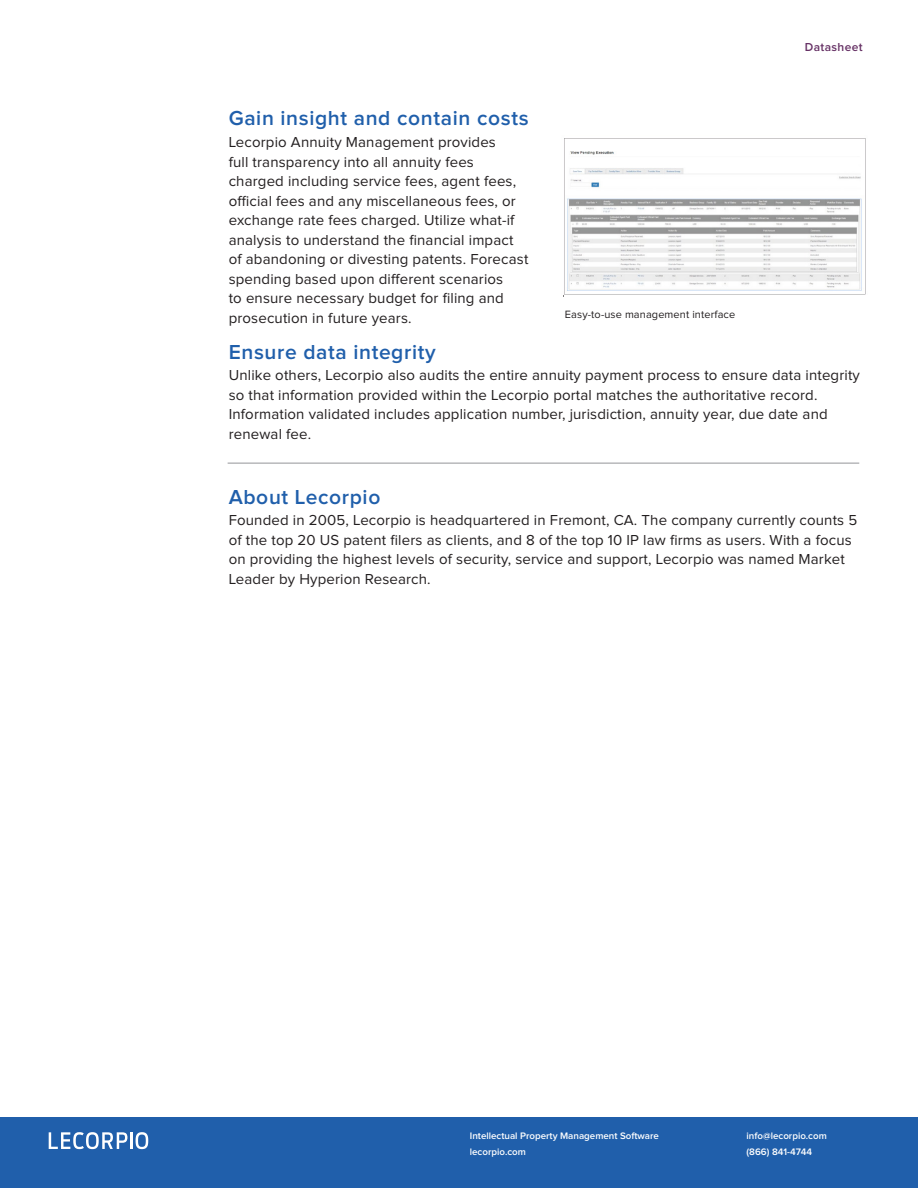
<style>
.page{position:relative;width:918px;height:1188px;background:#fff}
.page>*{position:absolute;margin:0;border:0;box-sizing:border-box;transform-origin:0 0}
.Section_header{font:600 21px "Proxima Nova";letter-spacing:.03em;color:#205fab}
.Body{font:15px/19.5px "Proxima Nova";letter-spacing:.01em;color:#231f20}
.t1{font:600 12px "Proxima Nova";letter-spacing:.03em;color:#663165}
.image_caption{font:10.95px "Proxima Nova";letter-spacing:.01em;color:#231f20}
.t2{font:600 9.75px/15.8px "Proxima Nova";color:#fff}
</style>
<div class="page">
<div style="left:0;top:1117px;width:918px;height:71px;background:#205fab"></div>
<svg style="left:49px;top:1132px;width:78px;height:17px"></svg>
<hr style="left:130px;top:1132px;width:3px;height:17px;background:#fff">
<svg style="left:136px;top:1132px;width:12px;height:17px"></svg>
<hr style="left:228px;top:463px;width:631px;height:1px;background:#939598">
<img style="left:563px;top:138px;width:303px;height:158px">
<p class="Section_header" style="left:229px;top:109px;width:301px">Gain insight and contain costs</p>
<p class="Body" style="left:229px;top:133px;width:301px">Lecorpio Annuity Management provides<br>full transparency into all annuity fees charged including service fees, agent fees, official fees and any miscellaneous fees, or exchange rate fees charged. Utilize what-if analysis to understand the financial impact of abandoning or divesting patents. Forecast spending based upon different scenarios<br>to ensure necessary budget for filing and prosecution in future years.</p>
<p class="image_caption" style="left:565px;top:309px;width:172px">Easy-to-use management interface</p>
<p class="t1" style="left:805px;top:42px;width:59px">Datasheet</p>
<p class="Section_header" style="left:229px;top:342px;width:208px">Ensure data integrity</p>
<p class="Body" style="left:229px;top:366px;width:633px">Unlike others, Lecorpio also audits the entire annuity payment process to ensure data integrity so that information provided within the Lecorpio portal matches the authoritative record.<br>Information validated includes application number, jurisdiction, annuity year, due date and renewal fee.</p>
<p class="Section_header" style="left:229px;top:487px;width:153px">About Lecorpio</p>
<p class="Body" style="left:229px;top:511px;width:630px">Founded in 2005, Lecorpio is headquartered in Fremont, CA. The company currently counts 5 of the top 20 US patent filers as clients, and 8 of the top 10 IP law firms as users. With a focus on providing the highest levels of security, service and support, Lecorpio was named Market Leader by Hyperion Research.</p>
<p class="t2" style="left:470px;top:1128px;width:191px">Intellectual Property Management Software lecorpio.com</p>
<p class="t2" style="left:747px;top:1128px;width:82px">info@lecorpio.com (866) 841-4744</p>
</div>
